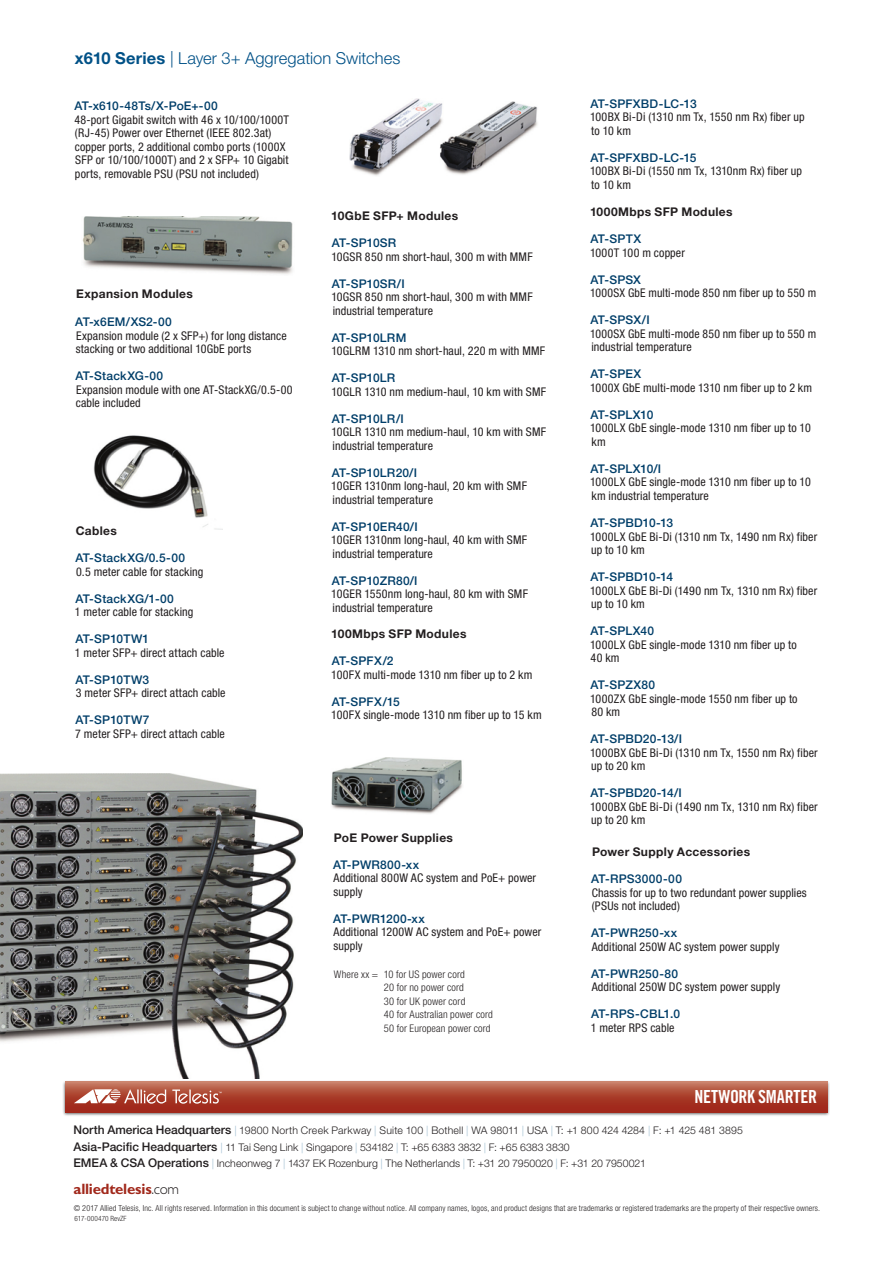
<style>
.page{position:relative;width:893px;height:1263px;background:#fff}
.page>*{position:absolute;margin:0;border:0;box-sizing:border-box;transform-origin:0 0}
.t1{font:18px "Trade Gothic Bold Cond Twenty";letter-spacing:-.01em;color:#fff}
.t2{font:300 16.5px "Helvetica Neue";color:#005187}
.t3{font:700 15px "Gill Sans Std";letter-spacing:-.015em;color:#a1281b}
.t4{font:condensed 12px/13.5px "Helvetica Neue";letter-spacing:.01em;color:#231f20}
.t5{font:500 12px "Helvetica Neue";letter-spacing:.015em;color:#003e69}
.t6{font:700 12px "Helvetica Neue";letter-spacing:.03em;color:#231f20}
.t7{font:500 12px "Helvetica Neue";letter-spacing:-.01em;color:#003e69}
.t8{font:300 10.5px/16.5px "Helvetica Neue";letter-spacing:.005em;color:#231f20}
.t9{font:300 condensed 10.5px/13.5px "Helvetica Neue";letter-spacing:.015em;color:#231f20}
.t10{font:300 condensed 8.25px "Helvetica Neue";letter-spacing:.015em;color:#231f20}
.t11{font:300 condensed 7.2px "Helvetica Neue";letter-spacing:.02em;color:#231f20}
.s1{font-weight:700}
.s2{font-weight:500;font-size:12px}
.s3{color:#a0bed1}
.s4{font-weight:300;color:#231f20}
</style>
<div class="page">
<img style="left:82px;top:216px;width:211px;height:58px">
<img style="left:350px;top:98px;width:90px;height:78px">
<img style="left:440px;top:101px;width:98px;height:74px">
<img style="left:331px;top:757px;width:132px;height:57px">
<img style="left:93px;top:435px;width:126px;height:94px">
<img style="left:0;top:773px;width:303px;height:305px">
<div style="left:63px;top:1080px;width:767px;height:36px;background:#231f20;opacity:.75"></div>
<div style="left:66px;top:1082px;width:761px;height:30px;background:linear-gradient(to bottom,#c06f55,#9b1d10)"></div>
<svg style="left:172px;top:1089px;width:50px;height:15px"></svg>
<svg style="left:74px;top:1089px;width:92px;height:15px"></svg>
<h2 class="t2" style="left:75px;top:48px;width:327px"><span class="s1">x610 Series</span> | Layer 3+ Aggregation Switches</h2>
<p class="t5" style="left:74px;top:99px;width:145px">AT-x610-48Ts/X-PoE+-00</p>
<p class="t4" style="left:74px;top:113px;width:216px">48-port Gigabit switch with 46 x 10/100/1000T (RJ-45) Power over Ethernet (IEEE 802.3at) copper ports, 2 additional combo ports (1000X SFP or 10/100/1000T) and 2 x SFP+ 10 Gigabit ports, removable PSU (PSU not included)</p>
<p class="t6" style="left:76px;top:287px;width:118px">Expansion Modules</p>
<p class="t5" style="left:75px;top:315px;width:98px">AT-x6EM/XS2-00</p>
<p class="t4" style="left:76px;top:329px;width:212px">Expansion module (2 x SFP+) for long distance stacking or two additional 10GbE ports</p>
<p class="t5" style="left:75px;top:369px;width:89px">AT-StackXG-00</p>
<p class="t4" style="left:76px;top:383px;width:218px">Expansion module with one AT-StackXG/0.5-00 cable included</p>
<p class="t6" style="left:76px;top:524px;width:43px">Cables</p>
<p class="t5" style="left:75px;top:551px;width:111px">AT-StackXG/0.5-00</p>
<p class="t4" style="left:76px;top:565px;width:129px">0.5 meter cable for stacking</p>
<p class="t5" style="left:75px;top:591px;width:100px">AT-StackXG/1-00</p>
<p class="t4" style="left:75px;top:605px;width:120px">1 meter cable for stacking</p>
<p class="t5" style="left:75px;top:632px;width:75px">AT-SP10TW1</p>
<p class="t4" style="left:75px;top:646px;width:151px">1 meter SFP+ direct attach cable</p>
<p class="t5" style="left:75px;top:672px;width:75px">AT-SP10TW3</p>
<p class="t4" style="left:76px;top:686px;width:151px">3 meter SFP+ direct attach cable</p>
<p class="t5" style="left:75px;top:713px;width:76px">AT-SP10TW7</p>
<p class="t4" style="left:75px;top:727px;width:151px">7 meter SFP+ direct attach cable</p>
<p class="t6" style="left:331px;top:209px;width:128px">10GbE SFP+ Modules</p>
<p class="t5" style="left:332px;top:236px;width:66px">AT-SP10SR</p>
<p class="t4" style="left:331px;top:250px;width:203px">10GSR 850 nm short-haul, 300 m with MMF</p>
<p class="t5" style="left:332px;top:276px;width:74px">AT-SP10SR/I</p>
<p class="t4" style="left:331px;top:290px;width:203px">10GSR 850 nm short-haul, 300 m with MMF industrial temperature</p>
<p class="t5" style="left:332px;top:330px;width:76px">AT-SP10LRM</p>
<p class="t4" style="left:331px;top:344px;width:215px">10GLRM 1310 nm short-haul, 220 m with MMF</p>
<p class="t5" style="left:332px;top:371px;width:65px">AT-SP10LR</p>
<p class="t4" style="left:331px;top:385px;width:216px">10GLR 1310 nm medium-haul, 10 km with SMF</p>
<p class="t5" style="left:332px;top:411px;width:74px">AT-SP10LR/I</p>
<p class="t4" style="left:331px;top:425px;width:216px">10GLR 1310 nm medium-haul, 10 km with SMF industrial temperature</p>
<p class="t5" style="left:332px;top:465px;width:87px">AT-SP10LR20/I</p>
<p class="t4" style="left:331px;top:479px;width:197px">10GER 1310nm long-haul, 20 km with SMF industrial temperature</p>
<p class="t5" style="left:332px;top:519px;width:87px">AT-SP10ER40/I</p>
<p class="t4" style="left:331px;top:533px;width:197px">10GER 1310nm long-haul, 40 km with SMF industrial temperature</p>
<p class="t5" style="left:332px;top:573px;width:87px">AT-SP10ZR80/I</p>
<p class="t4" style="left:331px;top:587px;width:198px">10GER 1550nm long-haul, 80 km with SMF industrial temperature</p>
<p class="t6" style="left:331px;top:626px;width:137px">100Mbps SFP Modules</p>
<p class="t5" style="left:332px;top:654px;width:63px">AT-SPFX/2</p>
<p class="t4" style="left:331px;top:668px;width:203px">100FX multi-mode 1310 nm fiber up to 2 km</p>
<p class="t5" style="left:332px;top:694px;width:70px">AT-SPFX/15</p>
<p class="t4" style="left:331px;top:708px;width:212px">100FX single-mode 1310 nm fiber up to 15 km</p>
<p class="t6" style="left:334px;top:830px;width:121px">PoE Power Supplies</p>
<p class="t5" style="left:333px;top:857px;width:88px">AT-PWR800-xx</p>
<p class="t4" style="left:333px;top:871px;width:204px">Additional 800W AC system and PoE+ power supply</p>
<p class="t5" style="left:333px;top:911px;width:94px">AT-PWR1200-xx</p>
<p class="t4" style="left:333px;top:925px;width:209px">Additional 1200W AC system and PoE+ power supply</p>
<p class="t9" style="left:384px;top:967px;width:110px;text-indent:-50px">Where xx = 10 for US power cord<br>20 for no power cord<br>30 for UK power cord<br>40 for Australian power cord<br>50 for European power cord</p>
<p class="t5" style="left:591px;top:96px;width:108px">AT-SPFXBD-LC-13</p>
<p class="t4" style="left:590px;top:110px;width:216px">100BX Bi-Di (1310 nm Tx, 1550 nm Rx) fiber up to 10 km</p>
<p class="t5" style="left:591px;top:150px;width:108px">AT-SPFXBD-LC-15</p>
<p class="t4" style="left:590px;top:164px;width:213px">100BX Bi-Di (1550 nm Tx, 1310nm Rx) fiber up to 10 km</p>
<p class="t6" style="left:590px;top:205px;width:144px">1000Mbps SFP Modules</p>
<p class="t5" style="left:591px;top:232px;width:52px">AT-SPTX</p>
<p class="t4" style="left:590px;top:246px;width:96px">1000T 100 m copper</p>
<p class="t5" style="left:591px;top:273px;width:52px">AT-SPSX</p>
<p class="t4" style="left:590px;top:286px;width:228px">1000SX GbE multi-mode 850 nm fiber up to 550 m</p>
<p class="t5" style="left:591px;top:313px;width:61px">AT-SPSX/I</p>
<p class="t4" style="left:590px;top:327px;width:228px">1000SX GbE multi-mode 850 nm fiber up to 550 m industrial temperature</p>
<p class="t5" style="left:591px;top:367px;width:52px">AT-SPEX</p>
<p class="t4" style="left:590px;top:381px;width:224px">1000X GbE multi-mode 1310 nm fiber up to 2 km</p>
<p class="t7" style="left:591px;top:408px;width:64px">AT-SPLX10</p>
<p class="t4" style="left:590px;top:421px;width:222px">1000LX GbE single-mode 1310 nm fiber up to 10 km</p>
<p class="t7" style="left:591px;top:462px;width:72px">AT-SPLX10/I</p>
<p class="t4" style="left:590px;top:475px;width:222px">1000LX GbE single-mode 1310 nm fiber up to 10 km industrial temperature</p>
<p class="t5" style="left:591px;top:516px;width:84px">AT-SPBD10-13</p>
<p class="t4" style="left:590px;top:529px;width:229px">1000LX GbE Bi-Di (1310 nm Tx, 1490 nm Rx) fiber up to 10 km</p>
<p class="t5" style="left:591px;top:570px;width:84px">AT-SPBD10-14</p>
<p class="t4" style="left:590px;top:583px;width:229px">1000LX GbE Bi-Di (1490 nm Tx, 1310 nm Rx) fiber up to 10 km</p>
<p class="t5" style="left:591px;top:624px;width:65px">AT-SPLX40</p>
<p class="t4" style="left:590px;top:637px;width:208px">1000LX GbE single-mode 1310 nm fiber up to<br>40 km</p>
<p class="t5" style="left:591px;top:678px;width:66px">AT-SPZX80</p>
<p class="t4" style="left:590px;top:691px;width:209px">1000ZX GbE single-mode 1550 nm fiber up to<br>80 km</p>
<p class="t5" style="left:591px;top:732px;width:93px">AT-SPBD20-13/I</p>
<p class="t4" style="left:590px;top:745px;width:229px">1000BX GbE Bi-Di (1310 nm Tx, 1550 nm Rx) fiber up to 20 km</p>
<p class="t5" style="left:591px;top:786px;width:93px">AT-SPBD20-14/I</p>
<p class="t4" style="left:590px;top:799px;width:229px">1000BX GbE Bi-Di (1490 nm Tx, 1310 nm Rx) fiber up to 20 km</p>
<p class="t6" style="left:592px;top:844px;width:160px">Power Supply Accessories</p>
<p class="t5" style="left:591px;top:871px;width:92px">AT-RPS3000-00</p>
<p class="t4" style="left:592px;top:885px;width:217px">Chassis for up to two redundant power supplies (PSUs not included)</p>
<p class="t5" style="left:591px;top:925px;width:87px">AT-PWR250-xx</p>
<p class="t4" style="left:592px;top:939px;width:189px">Additional 250W AC system power supply</p>
<p class="t5" style="left:591px;top:966px;width:88px">AT-PWR250-80</p>
<p class="t4" style="left:592px;top:980px;width:190px">Additional 250W DC system power supply</p>
<p class="t5" style="left:591px;top:1006px;width:90px">AT-RPS-CBL1.0</p>
<p class="t4" style="left:591px;top:1020px;width:85px">1 meter RPS cable</p>
<h1 class="t1" style="left:695px;top:1086px;width:124px">NETWORK SMARTER</h1>
<p class="t8" style="left:73px;top:1122px;width:671px"><span class="s2">North America Headquarters</span> <span class="s3">|</span> 19800 North Creek Parkway <span class="s3">|</span> Suite 100 <span class="s3">|</span> Bothell <span class="s3">|</span> WA 98011 <span class="s3">|</span> USA <span class="s3">|</span> T: +1 800 424 4284 <span class="s3">|</span> F: +1 425 481 3895<br><span class="s2">Asia-Pacific Headquarters</span> <span class="s3">|</span> 11 Tai Seng Link <span class="s3">|</span> Singapore <span class="s3">|</span> 534182 <span class="s3">|</span> T: +65 6383 3832 <span class="s3">|</span> F: +65 6383 3830<br><span class="s2">EMEA &amp; CSA Operations</span> <span class="s3">|</span> Incheonweg 7 <span class="s3">|</span> 1437 EK Rozenburg <span class="s3">|</span> The Netherlands <span class="s3">|</span> T: +31 20 7950020 <span class="s3">|</span> F: +31 20 7950021</p>
<p class="t3" style="left:73px;top:1180px;width:107px">alliedtelesis<span class="s4">.com</span></p>
<p class="t10" style="left:74px;top:1203px;width:748px">© 2017 Allied Telesis, Inc. All rights reserved. Information in this document is subject to change without notice. All company names, logos, and product designs that are trademarks or registered trademarks are the property of their respective owners.</p>
<p class="t11" style="left:74px;top:1214px;width:54px">617-000470 RevZF</p>
</div>
